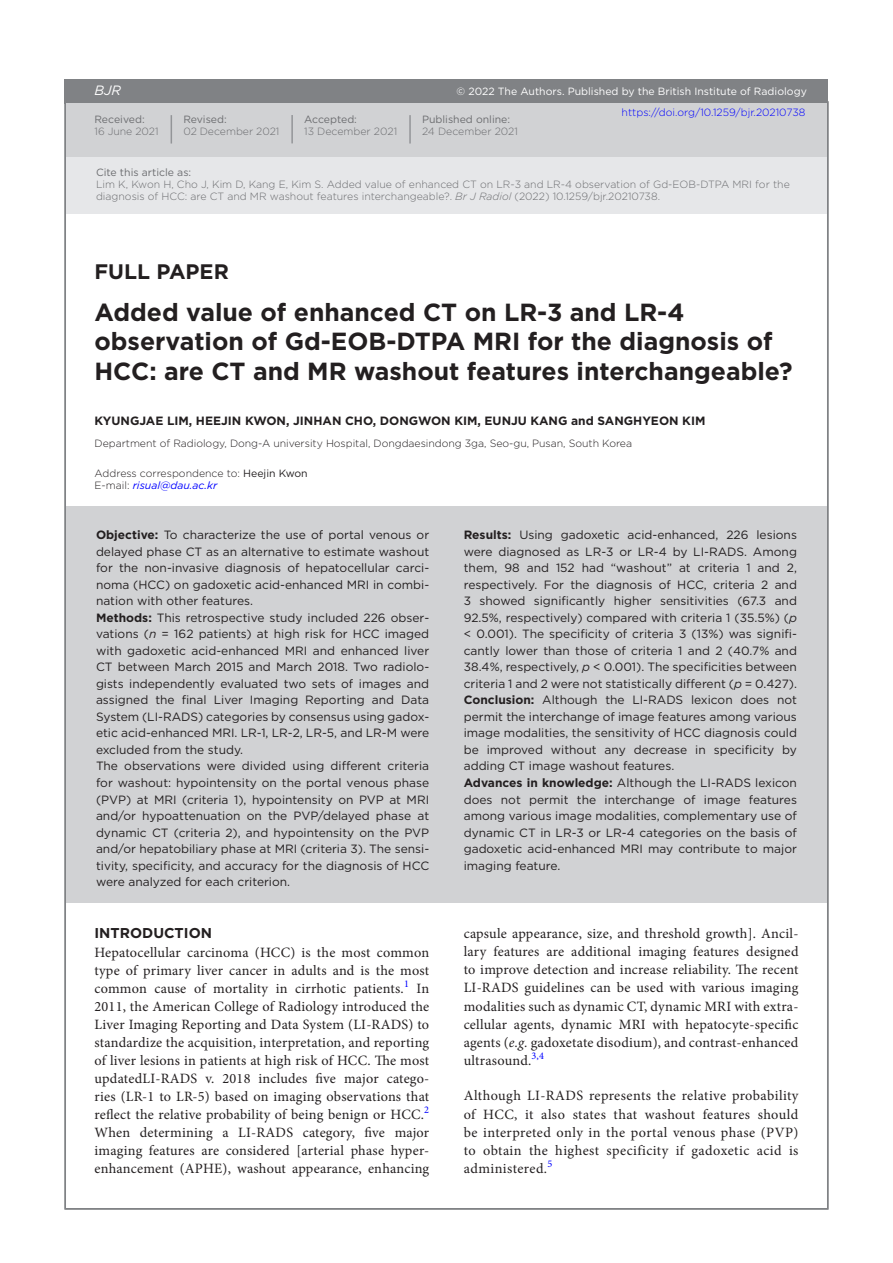
<style>
.page{position:relative;width:893px;height:1263px;background:#fff}
.page>*{position:absolute;margin:0;border:0;box-sizing:border-box;transform-origin:0 0}
.t1{font:700 24.75px/29.2px "Gotham";color:#231f20}
.t2{font:700 21px "Gotham";color:#231f20}
.t3{font:14.25px/18px "Minion Pro";letter-spacing:.015em;color:#231f20;text-align:justify}
.t4{font:700 14.25px "Gotham";color:#231f20}
.t5{font:italic 13.5px "Gotham";color:#fff}
.t6{font:12px/16.5px "Gotham";color:#231f20}
.t7{font:700 12px "Gotham";color:#231f20}
.t8{font:300 10.5px/12px "Gotham";color:#6c6d70}
.t9{font:300 10.5px/12px "Gotham";letter-spacing:-.005em;color:#231f20}
.t10{font:10.5px "Gotham";color:#6c6d70}
.t11{font:10.5px "Gotham";color:#fff}
.t12{font:300 10.5px "Gotham";color:#00f}
.s1{font-style:italic}
.s2{font-weight:400}
.s3{font-weight:400;font-style:italic;color:#00f}
.s4{font-weight:700}
</style>
<div class="page">
<div style="left:64px;top:79px;width:764px;height:24px;background:#808285"></div>
<div style="left:66px;top:154px;width:761px;height:59px;background:#e6e7e9"></div>
<div style="left:66px;top:103px;width:761px;height:53px;background:#d1d2d4"></div>
<hr style="left:291px;top:115px;width:2px;height:28px;background:#939598">
<svg style="left:171px;top:115px;width:1px;height:29px"></svg>
<hr style="left:409px;top:115px;width:2px;height:29px;background:#939598">
<div style="left:66px;top:506px;width:761px;height:396px;background:#d1d2d4"></div>
<p class="t5" style="left:94px;top:83px;width:28px">BJR</p>
<p class="t10" style="left:94px;top:113px;width:52px">Received:</p>
<p class="t8" style="left:94px;top:125px;width:66px">16 June 2021</p>
<p class="t10" style="left:183px;top:113px;width:45px">Revised:</p>
<p class="t8" style="left:183px;top:125px;width:98px">02 December 2021</p>
<p class="t10" style="left:304px;top:113px;width:54px">Accepted:</p>
<p class="t8" style="left:304px;top:125px;width:95px">13 December 2021</p>
<p class="t11" style="left:457px;top:85px;width:352px">© 2022 The Authors. Published by the British Institute of Radiology</p>
<p class="t10" style="left:422px;top:113px;width:90px">Published online:</p>
<p class="t8" style="left:422px;top:125px;width:97px">24 December 2021</p>
<p class="t12" style="left:622px;top:106px;width:185px">https://doi.org/10.1259/bjr.20210738</p>
<p class="t10" style="left:96px;top:165px;width:97px">Cite this article as:</p>
<p class="t8" style="left:96px;top:178px;width:695px">Lim K, Kwon H, Cho J, Kim D, Kang E, Kim S. Added value of enhanced CT on LR-3 and LR-4 observation of Gd-EOB-DTPA MRI for the diagnosis of HCC: are CT and MR washout features interchangeable?. <span class="s1">Br J Radiol</span> (2022) 10.1259/bjr.20210738.</p>
<h2 class="t2" style="left:94px;top:258px;width:136px">FULL PAPER</h2>
<h1 class="t1" style="left:94px;top:298px;width:699px">Added value of enhanced CT on LR-3 and LR-4 observation of Gd-EOB-DTPA MRI for the diagnosis of<br>HCC: are CT and MR washout features interchangeable?</h1>
<p class="t7" style="left:94px;top:412px;width:612px">KYUNGJAE LIM, HEEJIN KWON, JINHAN CHO, DONGWON KIM, EUNJU KANG and SANGHYEON KIM</p>
<p class="t9" style="left:94px;top:437px;width:539px">Department of Radiology, Dong-A university Hospital, Dongdaesindong 3ga, Seo-gu, Pusan, South Korea</p>
<p class="t9" style="left:95px;top:467px;width:215px">Address correspondence to: <span class="s2">Heejin Kwon<br></span>E-mail: <span class="s3">risual@dau.ac.kr</span></p>
<p class="t6" style="left:96px;top:527px;width:335px"><span class="s4">Objective:</span> To characterize the use of portal venous or delayed phase CT as an alternative to estimate washout for the non-invasive diagnosis of hepatocellular carci&shy;noma (HCC) on gadoxetic acid-enhanced MRI in combi&shy;nation with other features.<br><span class="s4">Methods:</span> This retrospective study included 226 obser&shy;vations (<span class="s1">n</span> = 162 patients) at high risk for HCC imaged with gadoxetic acid-enhanced MRI and enhanced liver CT between March 2015 and March 2018. Two radiolo&shy;gists independently evaluated two sets of images and assigned the final Liver Imaging Reporting and Data System (LI-RADS) categories by consensus using gadox&shy;etic acid-enhanced MRI. LR-1, LR-2, LR-5, and LR-M were excluded from the study.<br>The observations were divided using different criteria for washout: hypointensity on the portal venous phase (PVP) at MRI (criteria 1), hypointensity on PVP at MRI and/or hypoattenuation on the PVP/delayed phase at dynamic CT (criteria 2), and hypointensity on the PVP and/or hepatobiliary phase at MRI (criteria 3). The sensi&shy;tivity, specificity, and accuracy for the diagnosis of HCC were analyzed for each criterion.</p>
<p class="t6" style="left:464px;top:527px;width:335px"><span class="s4">Results:</span> Using gadoxetic acid-enhanced, 226 lesions were diagnosed as LR-3 or LR-4 by LI-RADS. Among them, 98 and 152 had “washout” at criteria 1 and 2, respectively. For the diagnosis of HCC, criteria 2 and 3 showed significantly higher sensitivities (67.3 and 92.5%, respectively) compared with criteria 1 (35.5%) (<span class="s1">p </span>&lt; 0.001). The specificity of criteria 3 (13%) was signifi&shy;cantly lower than those of criteria 1 and 2 (40.7% and 38.4%, respectively, <span class="s1">p</span> &lt; 0.001). The specificities between criteria 1 and 2 were not statistically different (<span class="s1">p</span> = 0.427).<br><span class="s4">Conclusion:</span> Although the LI-RADS lexicon does not permit the interchange of image features among various image modalities, the sensitivity of HCC diagnosis could be improved without any decrease in specificity by adding CT image washout features.<br><span class="s4">Advances in knowledge:</span> Although the LI-RADS lexicon does not permit the interchange of image features among various image modalities, complementary use of dynamic CT in LR-3 or LR-4 categories on the basis of gadoxetic acid-enhanced MRI may contribute to major imaging feature.</p>
<p class="t4" style="left:94px;top:923px;width:119px">INTRODUCTION</p>
<p class="t3" style="left:94px;top:944px;width:336px">Hepatocellular carcinoma (HCC) is the most common type of primary liver cancer in adults and is the most common cause of mortality in cirrhotic patients.<sup>1</sup> In 2011, the American College of Radiology introduced the Liver Imaging Reporting and Data System (LI-RADS) to standardize the acquisition, interpretation, and reporting of liver lesions in patients at high risk of HCC. The most updatedLI-RADS v. 2018 includes five major catego&shy;ries (LR-1 to LR-5) based on imaging observations that reflect the relative probability of being benign or HCC.<sup>2<br></sup>When determining a LI-RADS category, five major imaging features are considered [arterial phase hyper&shy;enhancement (APHE), washout appearance, enhancing</p>
<p class="t3" style="left:464px;top:924px;width:336px">capsule appearance, size, and threshold growth]. Ancil&shy;lary features are additional imaging features designed to improve detection and increase reliability. The recent LI-RADS guidelines can be used with various imaging modalities such as dynamic CT, dynamic MRI with extra&shy;cellular agents, dynamic MRI with hepatocyte-specific agents (<span class="s1">e.g.</span> gadoxetate disodium), and contrast-enhanced ultrasound.<sup>3,4</sup></p>
<p class="t3" style="left:464px;top:1087px;width:336px">Although LI-RADS represents the relative probability of HCC, it also states that washout features should be interpreted only in the portal venous phase (PVP) to obtain the highest specificity if gadoxetic acid is administered.<sup>5</sup></p>
</div>
